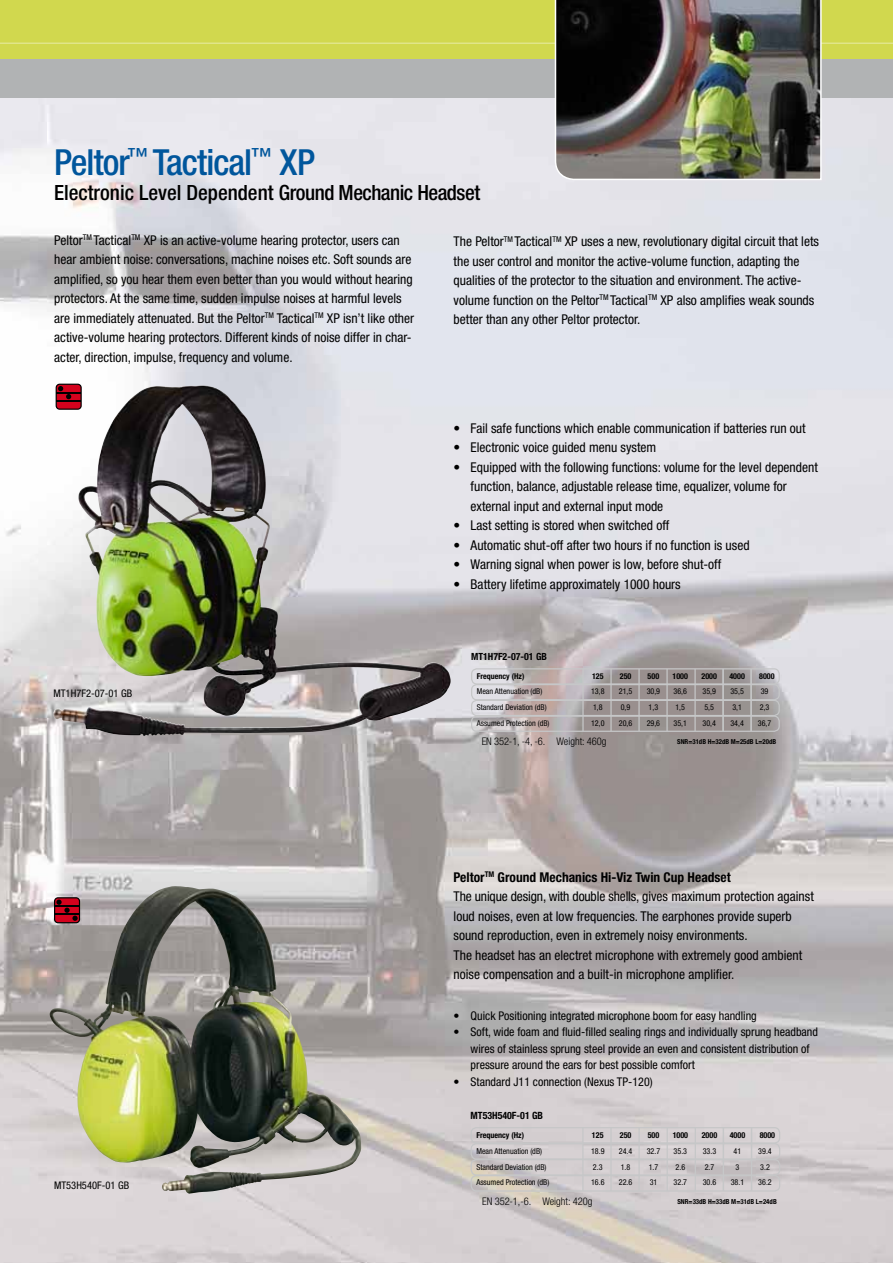
<style>
.page{position:relative;width:893px;height:1263px;background:#fff}
.page>*{position:absolute;margin:0;border:0;box-sizing:border-box;transform-origin:0 0}
.t1{font:500 condensed 36px "Helvetica Neue";letter-spacing:-.025em;color:#00569c}
.t2{font:500 condensed 21px "Helvetica Neue";color:#000}
.t3{font:condensed 13.5px/19.5px "Helvetica Neue";color:#000}
.t4{font:condensed 12px/16.5px "Helvetica Neue";color:#000}
.t5{font:300 condensed 10.5px "Helvetica Neue";color:#000}
.t6{font:condensed 10.5px "Helvetica Neue";color:#000}
.t7{font:700 condensed 10.05px "Helvetica Neue";color:#000}
.t8{font:700 condensed 9.9px "Helvetica Neue";color:#000}
.t9{font:condensed 8.1px "Helvetica Neue";color:#000}
.t10{font:700 condensed 8.1px "Helvetica Neue";color:#000}
.t11{font:700 condensed 6.9px "Helvetica Neue";color:#000}
.t12{font:700 condensed 6.75px "Helvetica Neue";color:#000}
.s1{font-weight:700}
</style>
<div class="page">
<img style="left:0;top:97px;width:893px;height:1166px">
<img style="left:78px;top:386px;width:145px;height:290px">
<img style="left:49px;top:889px;width:307px;height:279px">
<div style="left:0;top:59px;width:893px;height:38px;background:#b1b3b4"></div>
<div style="left:0;top:0;width:893px;height:59px;background:#d1d84e"></div>
<hr style="left:0;top:43px;width:893px;height:1px;background:#fff">
<img style="left:554px;top:0;width:268px;height:181px">
<svg style="left:54px;top:897px;width:26px;height:26px"></svg>
<hr style="left:582px;top:669px;width:2px;height:62px;background:#c6c7c8">
<div style="left:471px;top:668px;width:309px;height:17px;border:1px solid #c6c7c8;border-radius:5px"></div>
<div style="left:471px;top:684px;width:309px;height:16px;border:1px solid #c6c7c8;border-radius:5px"></div>
<div style="left:471px;top:700px;width:309px;height:16px;border:1px solid #c6c7c8;border-radius:5px"></div>
<div style="left:471px;top:715px;width:309px;height:17px;border:1px solid #c6c7c8;border-radius:5px"></div>
<hr style="left:610px;top:669px;width:2px;height:62px;background:#c6c7c8">
<hr style="left:638px;top:669px;width:2px;height:62px;background:#c6c7c8">
<hr style="left:666px;top:669px;width:2px;height:62px;background:#c6c7c8">
<hr style="left:694px;top:669px;width:2px;height:62px;background:#c6c7c8">
<hr style="left:722px;top:669px;width:2px;height:62px;background:#c6c7c8">
<hr style="left:750px;top:669px;width:2px;height:62px;background:#c6c7c8">
<div style="left:471px;top:1127px;width:309px;height:17px;border:1px solid #c6c7c8;border-radius:5px"></div>
<hr style="left:582px;top:1127px;width:1px;height:64px;background:#c6c7c8">
<div style="left:471px;top:1143px;width:309px;height:17px;border:1px solid #c6c7c8;border-radius:5px"></div>
<div style="left:471px;top:1159px;width:309px;height:16px;border:1px solid #c6c7c8;border-radius:5px"></div>
<div style="left:471px;top:1175px;width:309px;height:16px;border:1px solid #c6c7c8;border-radius:5px"></div>
<hr style="left:610px;top:1127px;width:2px;height:64px;background:#c6c7c8">
<hr style="left:638px;top:1127px;width:2px;height:64px;background:#c6c7c8">
<hr style="left:667px;top:1127px;width:1px;height:64px;background:#c6c7c8">
<hr style="left:695px;top:1127px;width:1px;height:64px;background:#c6c7c8">
<hr style="left:723px;top:1127px;width:1px;height:64px;background:#c6c7c8">
<hr style="left:751px;top:1127px;width:1px;height:64px;background:#c6c7c8">
<svg style="left:56px;top:384px;width:26px;height:26px"></svg>
<h1 class="t1" style="left:54px;top:141px;width:263px">Peltor<sup>™</sup> Tactical<sup>™</sup> XP</h1>
<h2 class="t2" style="left:54px;top:180px;width:428px">Electronic Level Dependent Ground Mechanic Headset</h2>
<p class="t3" style="left:54px;top:230px;width:361px">Peltor<sup>TM</sup> Tactical<sup>TM</sup> XP is an active-volume hearing protector, users can hear ambient noise: conversations, machine noises etc. Soft sounds are amplified, so you hear them even better than you would without hearing protectors. At the same time, sudden impulse noises at harmful levels are immediately attenuated. But the Peltor<sup>TM</sup> Tactical<sup>TM</sup> XP isn’t like other active-volume hearing protectors. Different kinds of noise differ in char&shy;acter, direction, impulse, frequency and volume.</p>
<p class="t3" style="left:454px;top:232px;width:367px">The Peltor<sup>TM</sup> Tactical<sup>TM</sup> XP uses a new, revolutionary digital circuit that lets the user control and monitor the active-volume function, adapting the qualities of the protector to the situation and environment. The active&shy;volume function on the Peltor<sup>TM</sup> Tactical<sup>TM</sup> XP also amplifies weak sounds better than any other Peltor protector.</p>
<p class="t6" style="left:53px;top:687px;width:80px">MT1H7F2-07-01 GB</p>
<p class="t6" style="left:54px;top:1179px;width:77px">MT53H540F-01 GB</p>
<p class="t3" style="left:454px;top:418px;width:354px">• Fail safe functions which enable communication if batteries run out</p>
<p class="t3" style="left:454px;top:438px;width:204px">• Electronic voice guided menu system</p>
<p class="t3" style="left:471px;top:457px;width:349px;text-indent:-17px">• Equipped with the following functions: volume for the level dependent function, balance, adjustable release time, equalizer, volume for external input and external input mode</p>
<p class="t3" style="left:454px;top:516px;width:217px">• Last setting is stored when switched off</p>
<p class="t3" style="left:454px;top:535px;width:297px">• Automatic shut-off after two hours if no function is used</p>
<p class="t3" style="left:454px;top:555px;width:269px">• Warning signal when power is low, before shut-off</p>
<p class="t3" style="left:454px;top:574px;width:229px">• Battery lifetime approximately 1000 hours</p>
<p class="t8" style="left:471px;top:651px;width:78px">MT1H7F2-07-01 GB</p>
<p class="t10" style="left:477px;top:671px;width:49px">Frequency (Hz)</p>
<p class="t10" style="left:592px;top:671px;width:13px">125</p>
<p class="t10" style="left:620px;top:671px;width:13px">250</p>
<p class="t10" style="left:648px;top:671px;width:13px">500</p>
<p class="t10" style="left:672px;top:671px;width:17px">1000</p>
<p class="t10" style="left:701px;top:671px;width:17px">2000</p>
<p class="t10" style="left:729px;top:671px;width:17px">4000</p>
<p class="t10" style="left:759px;top:671px;width:17px">8000</p>
<p class="t9" style="left:477px;top:687px;width:67px">Mean Attenuation (dB)</p>
<p class="t9" style="left:591px;top:687px;width:15px">13,8</p>
<p class="t9" style="left:619px;top:687px;width:15px">21,5</p>
<p class="t9" style="left:647px;top:687px;width:15px">30,9</p>
<p class="t9" style="left:673px;top:687px;width:15px">36,6</p>
<p class="t9" style="left:702px;top:687px;width:15px">35,9</p>
<p class="t9" style="left:730px;top:687px;width:15px">35,5</p>
<p class="t9" style="left:761px;top:687px;width:9px">39</p>
<p class="t9" style="left:477px;top:702px;width:71px">Standard Deviation (dB)</p>
<p class="t9" style="left:593px;top:702px;width:11px">1,8</p>
<p class="t9" style="left:621px;top:702px;width:11px">0,9</p>
<p class="t9" style="left:649px;top:702px;width:11px">1,3</p>
<p class="t9" style="left:675px;top:702px;width:11px">1,5</p>
<p class="t9" style="left:704px;top:702px;width:11px">5,5</p>
<p class="t9" style="left:732px;top:702px;width:11px">3,1</p>
<p class="t9" style="left:760px;top:702px;width:11px">2,3</p>
<p class="t9" style="left:477px;top:718px;width:74px">Assumed Protection (dB)</p>
<p class="t9" style="left:591px;top:718px;width:15px">12,0</p>
<p class="t9" style="left:619px;top:718px;width:15px">20,6</p>
<p class="t9" style="left:647px;top:718px;width:15px">29,6</p>
<p class="t9" style="left:673px;top:718px;width:15px">35,1</p>
<p class="t9" style="left:702px;top:718px;width:15px">30,4</p>
<p class="t9" style="left:730px;top:718px;width:15px">34,4</p>
<p class="t9" style="left:758px;top:718px;width:15px">36,7</p>
<p class="t12" style="left:677px;top:738px;width:101px">SNR=31dB H=32dB M=25dB L=20dB</p>
<p class="t5" style="left:482px;top:735px;width:126px">EN 352-1, -4, -6. Weight: 460g</p>
<p class="t3" style="left:454px;top:867px;width:362px"><span class="s1">Peltor</span><sup>TM</sup> <span class="s1">Ground Mechanics Hi-Viz Twin Cup Headset<br></span>The unique design, with double shells, gives maximum protection against loud noises, even at low frequencies. The earphones provide superb sound reproduction, even in extremely noisy environments.<br>The headset has an electret microphone with extremely good ambient noise compensation and a built-in microphone amplifier.</p>
<p class="t4" style="left:454px;top:1007px;width:305px">• Quick Positioning integrated microphone boom for easy handling</p>
<p class="t4" style="left:471px;top:1024px;width:349px;text-indent:-17px">• Soft, wide foam and fluid-filled sealing rings and individually sprung headband wires of stainless sprung steel provide an even and consistent distribution of pressure around the ears for best possible comfort</p>
<p class="t4" style="left:454px;top:1073px;width:201px">• Standard J11 connection (Nexus TP-120)</p>
<p class="t7" style="left:471px;top:1110px;width:74px">MT53H540F-01 GB</p>
<p class="t10" style="left:476px;top:1130px;width:49px">Frequency (Hz)</p>
<p class="t10" style="left:592px;top:1130px;width:13px">125</p>
<p class="t10" style="left:620px;top:1130px;width:13px">250</p>
<p class="t10" style="left:648px;top:1130px;width:13px">500</p>
<p class="t10" style="left:673px;top:1130px;width:17px">1000</p>
<p class="t10" style="left:702px;top:1130px;width:17px">2000</p>
<p class="t10" style="left:730px;top:1130px;width:17px">4000</p>
<p class="t10" style="left:760px;top:1130px;width:17px">8000</p>
<p class="t9" style="left:476px;top:1146px;width:67px">Mean Attenuation (dB)</p>
<p class="t9" style="left:591px;top:1146px;width:15px">18.9</p>
<p class="t9" style="left:619px;top:1146px;width:15px">24.4</p>
<p class="t9" style="left:647px;top:1146px;width:15px">32.7</p>
<p class="t9" style="left:674px;top:1146px;width:15px">35.3</p>
<p class="t9" style="left:703px;top:1146px;width:15px">33.3</p>
<p class="t9" style="left:734px;top:1146px;width:9px">41</p>
<p class="t9" style="left:758px;top:1146px;width:15px">39.4</p>
<p class="t9" style="left:476px;top:1162px;width:72px">Standard Deviation (dB)</p>
<p class="t9" style="left:593px;top:1162px;width:11px">2.3</p>
<p class="t9" style="left:621px;top:1162px;width:11px">1.8</p>
<p class="t9" style="left:649px;top:1162px;width:11px">1.7</p>
<p class="t9" style="left:676px;top:1162px;width:11px">2.6</p>
<p class="t9" style="left:705px;top:1162px;width:11px">2.7</p>
<p class="t9" style="left:736px;top:1162px;width:5px">3</p>
<p class="t9" style="left:760px;top:1162px;width:11px">3.2</p>
<p class="t9" style="left:476px;top:1178px;width:75px">Assumed Protection (dB)</p>
<p class="t9" style="left:591px;top:1178px;width:15px">16.6</p>
<p class="t9" style="left:619px;top:1178px;width:15px">22.6</p>
<p class="t9" style="left:650px;top:1178px;width:9px">31</p>
<p class="t9" style="left:674px;top:1178px;width:15px">32.7</p>
<p class="t9" style="left:703px;top:1178px;width:15px">30.6</p>
<p class="t9" style="left:731px;top:1178px;width:15px">38.1</p>
<p class="t9" style="left:758px;top:1178px;width:15px">36.2</p>
<p class="t11" style="left:677px;top:1197px;width:101px">SNR=33dB H=33dB M=31dB L=24dB</p>
<p class="t5" style="left:482px;top:1195px;width:112px">EN 352-1,-6. Weight: 420g</p>
</div>
